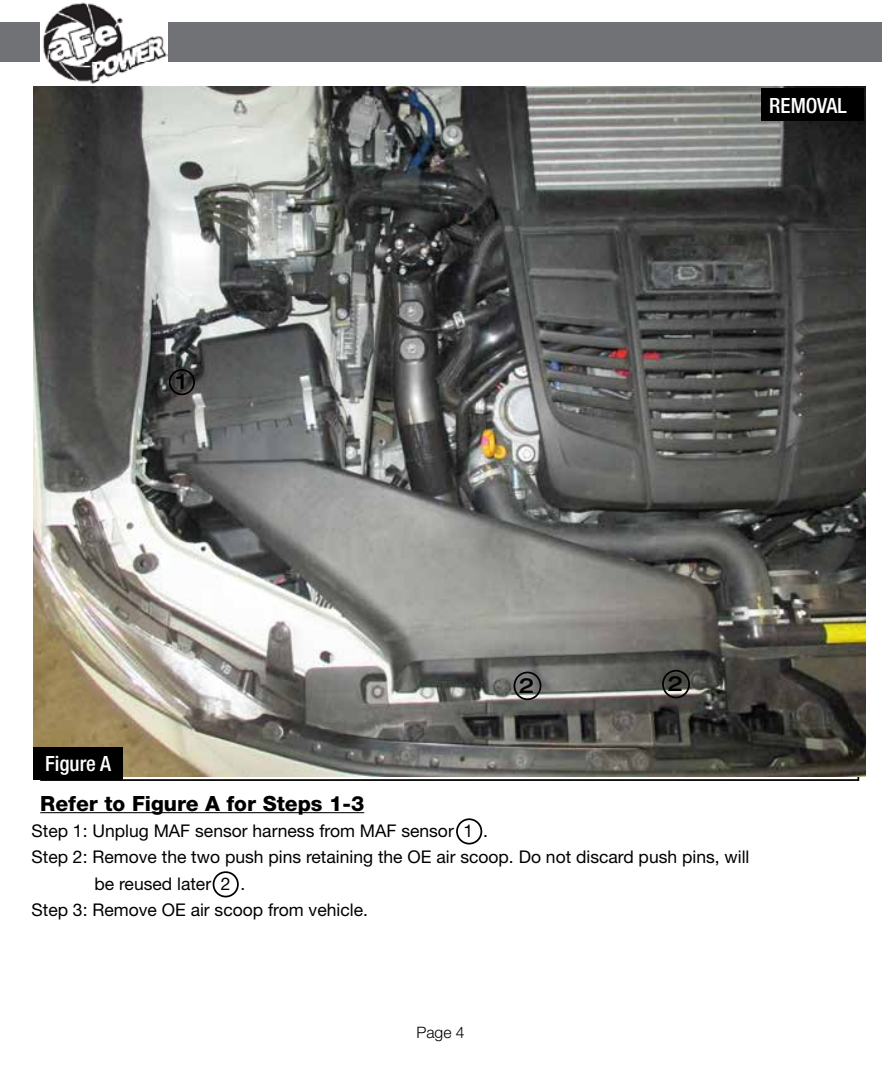
<style>
.page{position:relative;width:882px;height:1071px;background:#fff}
.page>*{position:absolute;margin:0;border:0;box-sizing:border-box;transform-origin:0 0}
.t1{font:800 21px "Helvetica Neue";color:#000}
.t2{font:500 condensed 21px "Helvetica Neue";color:#fff}
.t3{font:500 expanded 21px "Helvetica Neue";color:#000}
.t4{font:17.5px "Helvetica Neue";color:#000}
.t5{font:300 15.75px "Helvetica Neue";color:#000}
</style>
<div class="page">
<img style="left:33px;top:87px;width:832px;height:690px">
<div style="left:0;top:23px;width:882px;height:39px;background:#717275"></div>
<img style="left:40px;top:2px;width:127px;height:82px">
<hr style="left:40px;top:812px;width:324px;height:1px;background:#000">
<div style="left:761px;top:88px;width:103px;height:33px;background:#000"></div>
<div style="left:456px;top:818px;width:26px;height:27px;border:2px solid #000;border-radius:50%"></div>
<div style="left:169px;top:369px;width:26px;height:26px;border:2px solid #000;border-radius:50%"></div>
<div style="left:514px;top:672px;width:27px;height:28px;border:2px solid #000;border-radius:50%"></div>
<div style="left:662px;top:670px;width:28px;height:28px;border:2px solid #000;border-radius:50%"></div>
<div style="left:213px;top:871px;width:26px;height:26px;border:2px solid #000;border-radius:50%"></div>
<div style="left:33px;top:747px;width:90px;height:33px;background:#000"></div>
<p class="t3" style="left:176px;top:368px;width:12px">1</p>
<p class="t2" style="left:769px;top:93px;width:79px">REMOVAL</p>
<p class="t2" style="left:45px;top:751px;width:67px">Figure A</p>
<p class="t3" style="left:519px;top:673px;width:17px">2</p>
<p class="t3" style="left:667px;top:671px;width:17px">2</p>
<p class="t1" style="left:40px;top:791px;width:325px">Refer to Figure A for Steps 1-3</p>
<p class="t4" style="left:32px;top:820px;width:458px">Step 1: Unplug MAF sensor harness from MAF sensor 1 .</p>
<p class="t4" style="left:32px;top:847px;width:719px">Step 2: Remove the two push pins retaining the OE air scoop. Do not discard push pins, will</p>
<p class="t4" style="left:94px;top:873px;width:152px">be reused later 2 .</p>
<p class="t4" style="left:32px;top:899px;width:338px">Step 3: Remove OE air scoop from vehicle.</p>
<p class="t5" style="left:416px;top:1023px;width:50px">Page 4</p>
</div>
